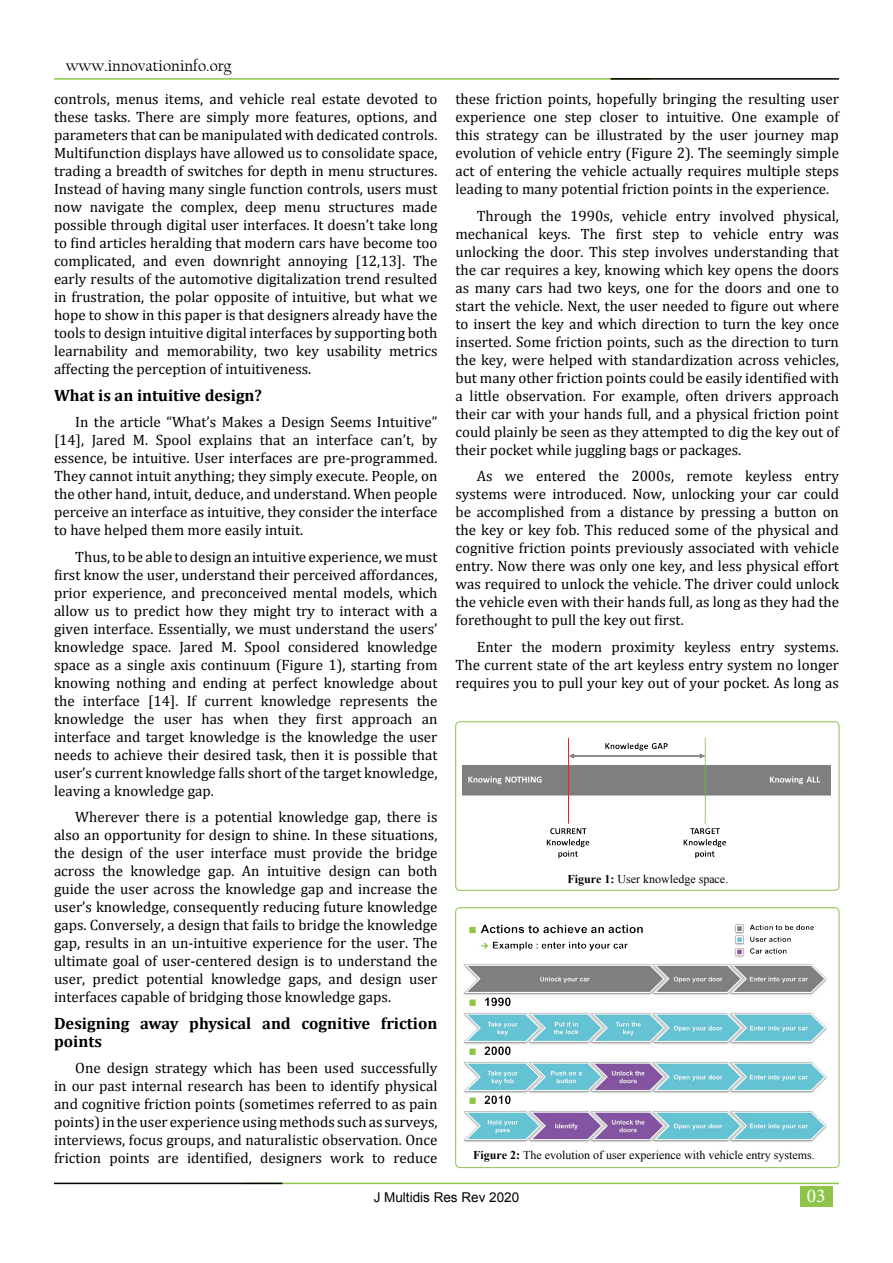
<style>
.page{position:relative;width:893px;height:1263px;background:#fff}
.page>*{position:absolute;margin:0;border:0;box-sizing:border-box;transform-origin:0 0}
.t1{font:19.5px "Minion Pro";color:#fff}
.t2{font:700 16.5px/18px "Cambria";color:#000}
.t3{font:16.5px "Californian FB";color:#000}
.t4{font:15px/18px "Cambria";color:#000;text-align:justify}
.t5{font:13.5px "Arial";color:#000}
.t6{font:12px "Times New Roman";color:#000}
.s1{font-weight:700}
</style>
<div class="page">
<div style="left:800px;top:1186px;width:32px;height:20px;background:#8dc449"></div>
<hr style="left:54px;top:78px;width:597px;height:2px;background:#8dc449">
<hr style="left:610px;top:78px;width:229px;height:2px;background:#000101">
<hr style="left:242px;top:1183px;width:597px;height:1px;background:#8dc449">
<hr style="left:54px;top:1183px;width:228px;height:1px;background:#000101">
<img style="left:462px;top:737px;width:368px;height:122px">
<div style="left:455px;top:721px;width:384px;height:169px;border:1px solid #8dc449;border-radius:4px"></div>
<img style="left:463px;top:924px;width:364px;height:219px">
<div style="left:455px;top:907px;width:384px;height:261px;border:1px solid #8dc449;border-radius:4px"></div>
<p class="t3" style="left:66px;top:57px;width:167px">www.innovationinfo.org</p>
<p class="t4" style="left:54px;top:90px;width:385px">controls, menus items, and vehicle real estate devoted to these tasks. There are simply more features, options, and parameters that can be manipulated with dedicated controls.<br>Multifunction displays have allowed us to consolidate space, trading a breadth of switches for depth in menu structures.<br>Instead of having many single function controls, users must now navigate the complex, deep menu structures made possible through digital user interfaces. It doesn’t take long to find articles heralding that modern cars have become too complicated, and even downright annoying [12,13]. The early results of the automotive digitalization trend resulted in frustration, the polar opposite of intuitive, but what we hope to show in this paper is that designers already have the tools to design intuitive digital interfaces by supporting both learnability and memorability, two key usability metrics affecting the perception of intuitiveness.</p>
<p class="t2" style="left:54px;top:385px;width:210px">What is an intuitive design?</p>
<p class="t4" style="left:54px;top:413px;width:385px;text-indent:21px">In the article “What’s Makes a Design Seems Intuitive” [14], Jared M. Spool explains that an interface can’t, by essence, be intuitive. User interfaces are pre-programmed.<br>They cannot intuit anything; they simply execute. People, on the other hand, intuit, deduce, and understand. When people perceive an interface as intuitive, they consider the interface to have helped them more easily intuit.</p>
<p class="t4" style="left:54px;top:547px;width:385px;text-indent:21px">Thus, to be able to design an intuitive experience, we must first know the user, understand their perceived affordances, prior experience, and preconceived mental models, which allow us to predict how they might try to interact with a given interface. Essentially, we must understand the users’ knowledge space. Jared M. Spool considered knowledge space as a single axis continuum (Figure 1), starting from knowing nothing and ending at perfect knowledge about the interface [14]. If current knowledge represents the knowledge the user has when they first approach an interface and target knowledge is the knowledge the user needs to achieve their desired task, then it is possible that user’s current knowledge falls short of the target knowledge, leaving a knowledge gap.</p>
<p class="t4" style="left:54px;top:808px;width:385px;text-indent:21px">Wherever there is a potential knowledge gap, there is also an opportunity for design to shine. In these situations, the design of the user interface must provide the bridge across the knowledge gap. An intuitive design can both guide the user across the knowledge gap and increase the user’s knowledge, consequently reducing future knowledge gaps. Conversely, a design that fails to bridge the knowledge gap, results in an un-intuitive experience for the user. The ultimate goal of user-centered design is to understand the user, predict potential knowledge gaps, and design user interfaces capable of bridging those knowledge gaps.</p>
<p class="t2" style="left:54px;top:1013px;width:385px">Designing away physical and cognitive friction points</p>
<p class="t4" style="left:54px;top:1059px;width:385px;text-indent:21px">One design strategy which has been used successfully in our past internal research has been to identify physical and cognitive friction points (sometimes referred to as pain points) in the user experience using methods such as surveys, interviews, focus groups, and naturalistic observation. Once friction points are identified, designers work to reduce</p>
<p class="t4" style="left:455px;top:90px;width:385px">these friction points, hopefully bringing the resulting user experience one step closer to intuitive. One example of this strategy can be illustrated by the user journey map evolution of vehicle entry (Figure 2). The seemingly simple act of entering the vehicle actually requires multiple steps leading to many potential friction points in the experience.</p>
<p class="t4" style="left:455px;top:206px;width:385px;text-indent:21px">Through the 1990s, vehicle entry involved physical, mechanical keys. The first step to vehicle entry was unlocking the door. This step involves understanding that the car requires a key, knowing which key opens the doors as many cars had two keys, one for the doors and one to start the vehicle. Next, the user needed to figure out where to insert the key and which direction to turn the key once inserted. Some friction points, such as the direction to turn the key, were helped with standardization across vehicles, but many other friction points could be easily identified with a little observation. For example, often drivers approach their car with your hands full, and a physical friction point could plainly be seen as they attempted to dig the key out of their pocket while juggling bags or packages.</p>
<p class="t4" style="left:455px;top:467px;width:385px;text-indent:21px">As we entered the 2000s, remote keyless entry systems were introduced. Now, unlocking your car could be accomplished from a distance by pressing a button on the key or key fob. This reduced some of the physical and cognitive friction points previously associated with vehicle entry. Now there was only one key, and less physical effort was required to unlock the vehicle. The driver could unlock the vehicle even with their hands full, as long as they had the forethought to pull the key out first.</p>
<p class="t4" style="left:455px;top:637px;width:385px;text-indent:21px">Enter the modern proximity keyless entry systems.<br>The current state of the art keyless entry system no longer requires you to pull your key out of your pocket. As long as</p>
<p class="t6" style="left:567px;top:871px;width:162px"><span class="s1">Figure 1:</span> User knowledge space.</p>
<p class="t6" style="left:473px;top:1147px;width:343px"><span class="s1">Figure 2:</span> The evolution of user experience with vehicle entry systems.</p>
<p class="t5" style="left:374px;top:1188px;width:147px">J Multidis Res Rev 2020</p>
<h1 class="t1" style="left:807px;top:1183px;width:20px">03</h1>
</div>
